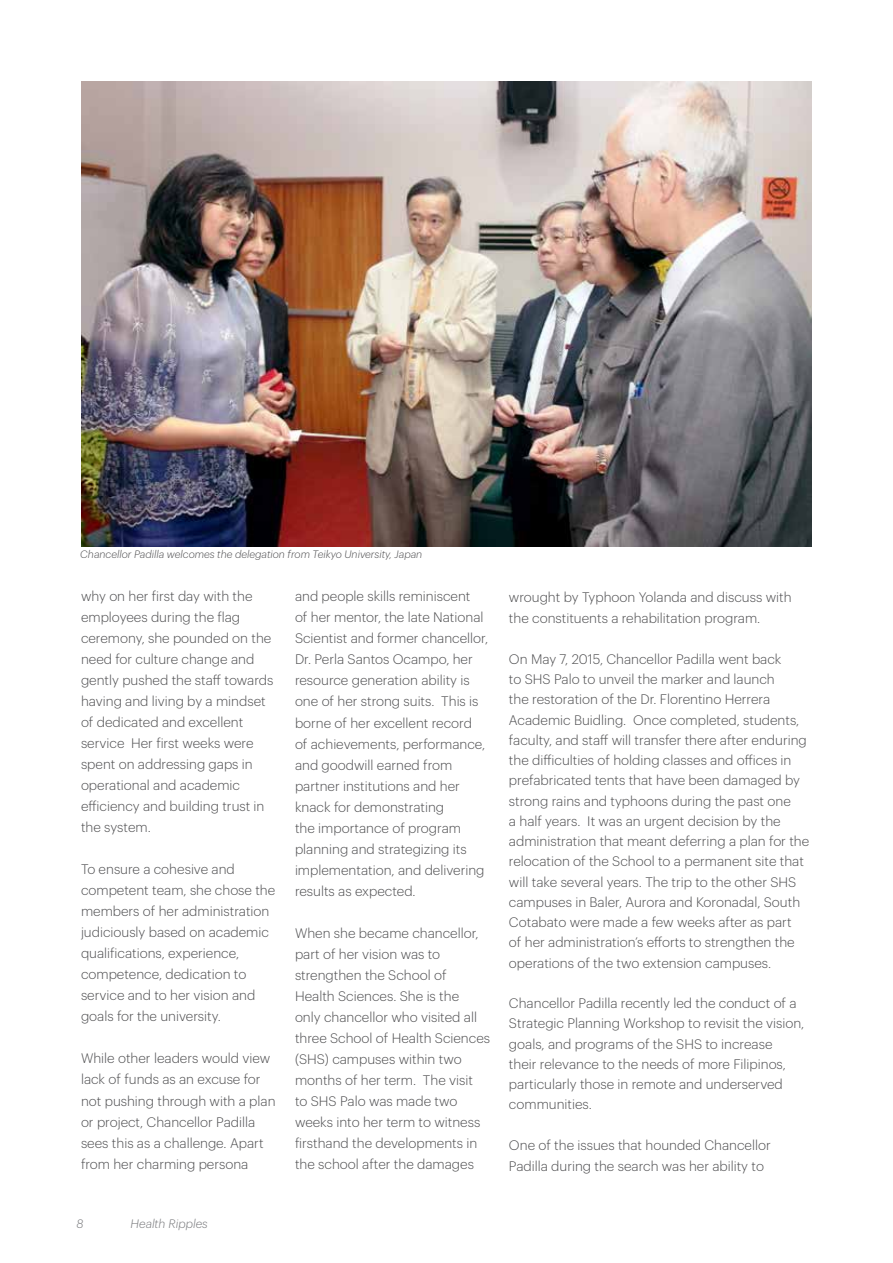
<style>
.page{position:relative;width:893px;height:1263px;background:#fff}
.page>*{position:absolute;margin:0;border:0;box-sizing:border-box;transform-origin:0 0}
.t1{font:300 13.5px/21px "Graphik";color:#4d4d4f}
.t2{font:italic 300 12px "Graphik";color:#77787b}
.t3{font:italic 300 10.5px "Graphik";color:#4d4d4f}
</style>
<div class="page">
<img style="left:81px;top:81px;width:731px;height:466px">
<p class="t3" style="left:80px;top:546px;width:344px">Chancellor Padilla welcomes the delegation from Teikyo University, Japan</p>
<p class="t1" style="left:81px;top:585px;width:194px">why on her first day with the employees during the flag ceremony, she pounded on the need for culture change and gently pushed the staff towards having and living by a mindset of dedicated and excellent service Her first weeks were spent on addressing gaps in operational and academic efficiency and building trust in the system.</p>
<p class="t1" style="left:81px;top:858px;width:196px">To ensure a cohesive and competent team, she chose the members of her administration judiciously based on academic qualifications, experience, competence, dedication to service and to her vision and goals for the university.</p>
<p class="t1" style="left:81px;top:1047px;width:196px">While other leaders would view lack of funds as an excuse for not pushing through with a plan or project, Chancellor Padilla sees this as a challenge. Apart from her charming persona</p>
<p class="t2" style="left:76px;top:1215px;width:8px">8</p>
<p class="t2" style="left:130px;top:1215px;width:79px">Health Ripples</p>
<p class="t1" style="left:295px;top:585px;width:195px">and people skills reminiscent<br>of her mentor, the late National<br>Scientist and former chancellor,<br>Dr. Perla Santos Ocampo, her resource generation ability is one of her strong suits. This is borne of her excellent record<br>of achievements, performance, and goodwill earned from partner institutions and her knack for demonstrating<br>the importance of program planning and strategizing its implementation, and delivering results as expected.</p>
<p class="t1" style="left:295px;top:921px;width:197px">When she became chancellor, part of her vision was to strengthen the School of<br>Health Sciences. She is the<br>only chancellor who visited all three School of Health Sciences (SHS) campuses within two months of her term. The visit<br>to SHS Palo was made two weeks into her term to witness firsthand the developments in the school after the damages</p>
<p class="t1" style="left:509px;top:585px;width:284px">wrought by Typhoon Yolanda and discuss with the constituents a rehabilitation program.</p>
<p class="t1" style="left:509px;top:648px;width:302px;line-height:20.2px">On May 7, 2015, Chancellor Padilla went back<br>to SHS Palo to unveil the marker and launch<br>the restoration of the Dr. Florentino Herrera Academic Buidling. Once completed, students, faculty, and staff will transfer there after enduring the difficulties of holding classes and offices in prefabricated tents that have been damaged by strong rains and typhoons during the past one<br>a half years. It was an urgent decision by the administration that meant deferring a plan for the relocation of the School to a permanent site that will take several years. The trip to the other SHS campuses in Baler, Aurora and Koronadal, South Cotabato were made a few weeks after as part<br>of her administration’s efforts to strengthen the operations of the two extension campuses.</p>
<p class="t1" style="left:509px;top:992px;width:297px;line-height:20.2px">Chancellor Padilla recently led the conduct of a Strategic Planning Workshop to revisit the vision, goals, and programs of the SHS to increase<br>their relevance to the needs of more Filipinos, particularly those in remote and underserved communities.</p>
<p class="t1" style="left:509px;top:1133px;width:263px">One of the issues that hounded Chancellor<br>Padilla during the search was her ability to</p>
</div>
